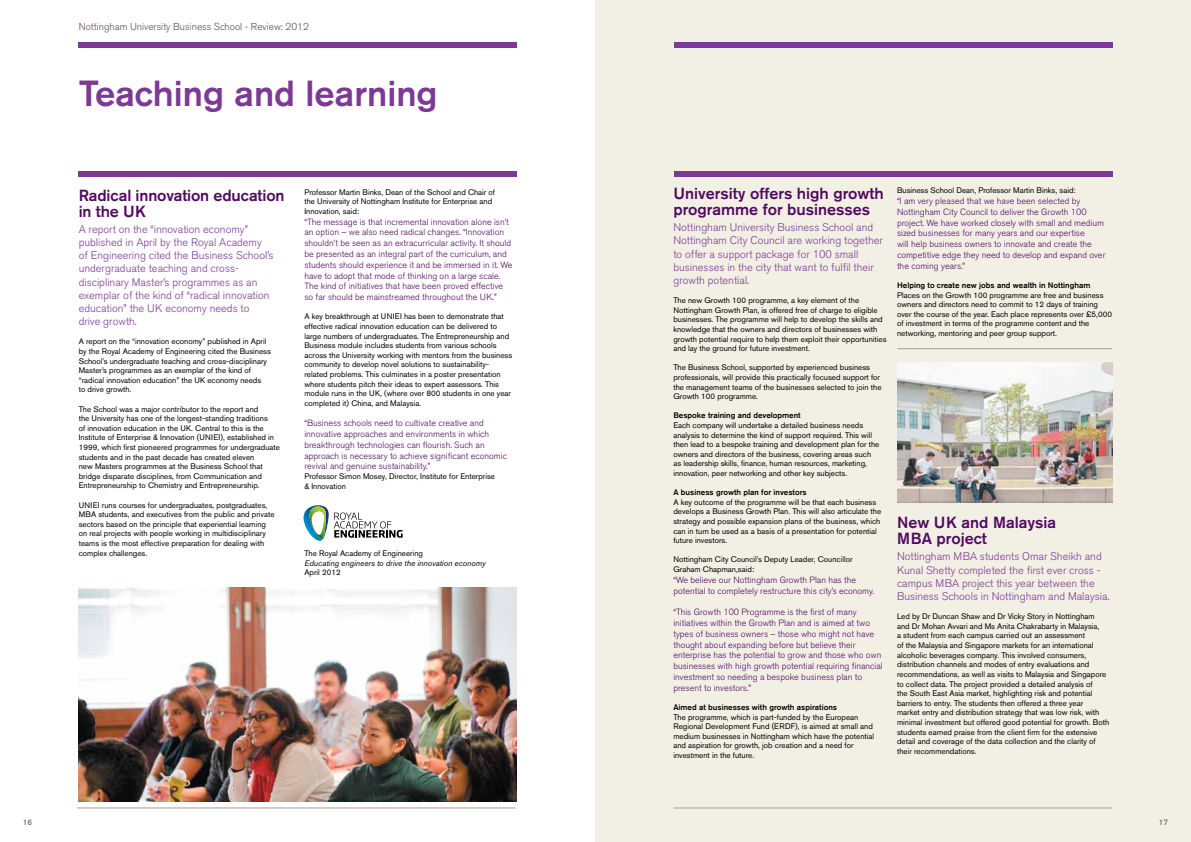
<style>
.page{position:relative;width:1191px;height:842px;background:#fff}
.page>*{position:absolute;margin:0;border:0;box-sizing:border-box;transform-origin:0 0}
.t1{font:500 36px "Akzidenz Grotesk BE";color:#7c3996}
.t2{font:500 16px/16px "Akzidenz Grotesk BE";color:#520a61}
.t3{font:300 11px/13.2px "Akzidenz Grotesk BE";color:#7c3996}
.t4{font:300 10px "Akzidenz Grotesk BE";color:#604b40}
.t5{font:300 9px/10.8px "Akzidenz Grotesk BE";color:#520a61}
.t6{font:8px/9.6px "Akzidenz Grotesk BE";color:#000}
.t7{font:500 8px "Akzidenz Grotesk BE";color:#000}
.t8{font:italic 8px "Akzidenz Grotesk BE";color:#000}
.t9{font:8px "Akzidenz Grotesk BE";color:#604b40}
</style>
<div class="page">
<div style="left:595px;top:0;width:596px;height:842px;background:#f2f0e5"></div>
<div style="left:674px;top:43px;width:438px;height:5px;background:#7c3996"></div>
<hr style="left:77px;top:808px;width:438px;height:1px;background:#ab9a91">
<div style="left:79px;top:43px;width:438px;height:5px;background:#7c3996"></div>
<div style="left:79px;top:171px;width:438px;height:6px;background:#7c3996"></div>
<div style="left:674px;top:171px;width:438px;height:6px;background:#7c3996"></div>
<hr style="left:673px;top:808px;width:438px;height:1px;background:#ab9a91">
<img style="left:79px;top:588px;width:438px;height:213px">
<img style="left:897px;top:363px;width:215px;height:139px">
<hr style="left:897px;top:348px;width:215px;height:1px;background:#ab9a91">
<svg style="left:303px;top:505px;width:99px;height:36px"></svg>
<p class="t4" style="left:79px;top:21px;width:232px">Nottingham University Business School - Review: 2012</p>
<h1 class="t1" style="left:79px;top:72px;width:360px">Teaching and learning</h1>
<h2 class="t2" style="left:79px;top:187px;width:207px">Radical innovation education in the UK</h2>
<p class="t3" style="left:79px;top:222px;width:196px">A report on the “innovation economy” published in April by the Royal Academy of Engineering cited the Business School’s undergraduate teaching and cross&shy;disciplinary Master’s programmes as an exemplar of the kind of “radical innovation education” the UK economy needs to drive growth.</p>
<p class="t6" style="left:79px;top:337px;width:194px">A report on the “innovation economy” published in April by the Royal Academy of Engineering cited the Business School’s undergraduate teaching and cross-disciplinary Master’s programmes as an exemplar of the kind of “radical innovation education” the UK economy needs<br>to drive growth.</p>
<p class="t6" style="left:79px;top:404px;width:203px">The School was a major contributor to the report and<br>the University has one of the longest-standing traditions<br>of innovation education in the UK. Central to this is the Institute of Enterprise &amp; Innovation (UNIEI), established in 1999, which first pioneered programmes for undergraduate students and in the past decade has created eleven<br>new Masters programmes at the Business School that bridge disparate disciplines, from Communication and Entrepreneurship to Chemistry and Entrepreneurship.</p>
<p class="t6" style="left:79px;top:500px;width:197px">UNIEI runs courses for undergraduates, postgraduates, MBA students, and executives from the public and private sectors based on the principle that experiential learning on real projects with people working in multidisciplinary teams is the most effective preparation for dealing with complex challenges.</p>
<p class="t6" style="left:304px;top:187px;width:192px">Professor Martin Binks, Dean of the School and Chair of the University of Nottingham Institute for Enterprise and<br>Innovation, said:</p>
<p class="t5" style="left:304px;top:216px;width:209px">“The message is that incremental innovation alone isn’t an option – we also need radical changes. “Innovation shouldn’t be seen as an extracurricular activity. It should be presented as an integral part of the curriculum, and students should experience it and be immersed in it. We have to adopt that mode of thinking on a large scale.<br>The kind of initiatives that have been proved effective so far should be mainstreamed throughout the UK.”</p>
<p class="t6" style="left:304px;top:312px;width:209px">A key breakthrough at UNIEI has been to demonstrate that effective radical innovation education can be delivered to large numbers of undergraduates. The Entrepreneurship and Business module includes students from various schools across the University working with mentors from the business community to develop novel solutions to sustainability&shy;related problems. This culminates in a poster presentation where students pitch their ideas to expert assessors. This module runs in the UK, (where over 800 students in one year completed it) China, and Malaysia.</p>
<p class="t5" style="left:304px;top:418px;width:204px">“Business schools need to cultivate creative and innovative approaches and environments in which breakthrough technologies can flourish. Such an approach is necessary to achieve significant economic revival and genuine sustainability.”</p>
<p class="t6" style="left:304px;top:471px;width:192px">Professor Simon Mosey, Director, Institute for Enterprise &amp; Innovation</p>
<p class="t6" style="left:304px;top:548px;width:120px">The Royal Academy of Engineering</p>
<p class="t8" style="left:304px;top:558px;width:183px">Educating engineers to drive the innovation economy</p>
<p class="t6" style="left:304px;top:567px;width:38px">April 2012</p>
<h2 class="t2" style="left:673px;top:185px;width:212px">University offers high growth programme for businesses</h2>
<h3 class="t3" style="left:673px;top:221px;width:211px">Nottingham University Business School and Nottingham City Council are working together to offer a support package for 100 small businesses in the city that want to fulfil their growth potential.</h3>
<p class="t6" style="left:673px;top:295px;width:215px">The new Growth 100 programme, a key element of the Nottingham Growth Plan, is offered free of charge to eligible businesses. The programme will help to develop the skills and knowledge that the owners and directors of businesses with growth potential require to help them exploit their opportunities and lay the ground for future investment.</p>
<p class="t6" style="left:673px;top:363px;width:210px">The Business School, supported by experienced business professionals, will provide this practically focused support for the management teams of the businesses selected to join the Growth 100 programme.</p>
<p class="t7" style="left:673px;top:411px;width:129px">Bespoke training and development</p>
<p class="t6" style="left:673px;top:420px;width:208px">Each company will undertake a detailed business needs analysis to determine the kind of support required. This will then lead to a bespoke training and development plan for the owners and directors of the business, covering areas such as leadership skills, finance, human resources, marketing, innovation, peer networking and other key subjects.</p>
<p class="t7" style="left:673px;top:487px;width:135px">A business growth plan for investors</p>
<p class="t6" style="left:673px;top:497px;width:209px">A key outcome of the programme will be that each business develops a Business Growth Plan. This will also articulate the strategy and possible expansion plans of the business, which can in turn be used as a basis of a presentation for potential future investors.</p>
<p class="t6" style="left:673px;top:555px;width:181px">Nottingham City Council’s Deputy Leader, Councillor<br>Graham Chapman,said:</p>
<p class="t5" style="left:673px;top:574px;width:202px">“We believe our Nottingham Growth Plan has the potential to completely restructure this city’s economy.</p>
<p class="t5" style="left:673px;top:607px;width:211px">“This Growth 100 Programme is the first of many initiatives within the Growth Plan and is aimed at two types of business owners – those who might not have thought about expanding before but believe their enterprise has the potential to grow and those who own businesses with high growth potential requiring financial investment so needing a bespoke business plan to present to investors.”</p>
<p class="t7" style="left:673px;top:702px;width:165px">Aimed at businesses with growth aspirations</p>
<p class="t6" style="left:673px;top:712px;width:202px">The programme, which is part-funded by the European Regional Development Fund (ERDF), is aimed at small and medium businesses in Nottingham which have the potential and aspiration for growth, job creation and a need for investment in the future.</p>
<p class="t6" style="left:897px;top:185px;width:180px">Business School Dean, Professor Martin Binks, said:</p>
<p class="t5" style="left:897px;top:196px;width:210px">“I am very pleased that we have been selected by Nottingham City Council to deliver the Growth 100 project. We have worked closely with small and medium sized businesses for many years and our expertise<br>will help business owners to innovate and create the competitive edge they need to develop and expand over the coming years.”</p>
<p class="t7" style="left:897px;top:280px;width:195px">Helping to create new jobs and wealth in Nottingham</p>
<p class="t6" style="left:897px;top:290px;width:216px">Places on the Growth 100 programme are free and business owners and directors need to commit to 12 days of training over the course of the year. Each place represents over £5,000 of investment in terms of the programme content and the networking, mentoring and peer group support.</p>
<h2 class="t2" style="left:897px;top:514px;width:161px">New UK and Malaysia<br>MBA project</h2>
<h3 class="t3" style="left:897px;top:550px;width:214px">Nottingham MBA students Omar Sheikh and Kunal Shetty completed the first ever cross - campus MBA project this year between the Business Schools in Nottingham and Malaysia.</h3>
<p class="t6" style="left:897px;top:612px;width:214px">Led by Dr Duncan Shaw and Dr Vicky Story in Nottingham and Dr Mohan Avvari and Ms Anita Chakrabarty in Malaysia,<br>a student from each campus carried out an assessment<br>of the Malaysia and Singapore markets for an international alcoholic beverages company. This involved consumers, distribution channels and modes of entry evaluations and recommendations, as well as visits to Malaysia and Singapore to collect data. The project provided a detailed analysis of<br>the South East Asia market, highlighting risk and potential barriers to entry. The students then offered a three year<br>market entry and distribution strategy that was low risk, with minimal investment but offered good potential for growth. Both students earned praise from the client firm for the extensive detail and coverage of the data collection and the clarity of their recommendations.</p>
<p class="t9" style="left:23px;top:818px;width:11px">16</p>
<p class="t9" style="left:1159px;top:818px;width:11px">17</p>
</div>
